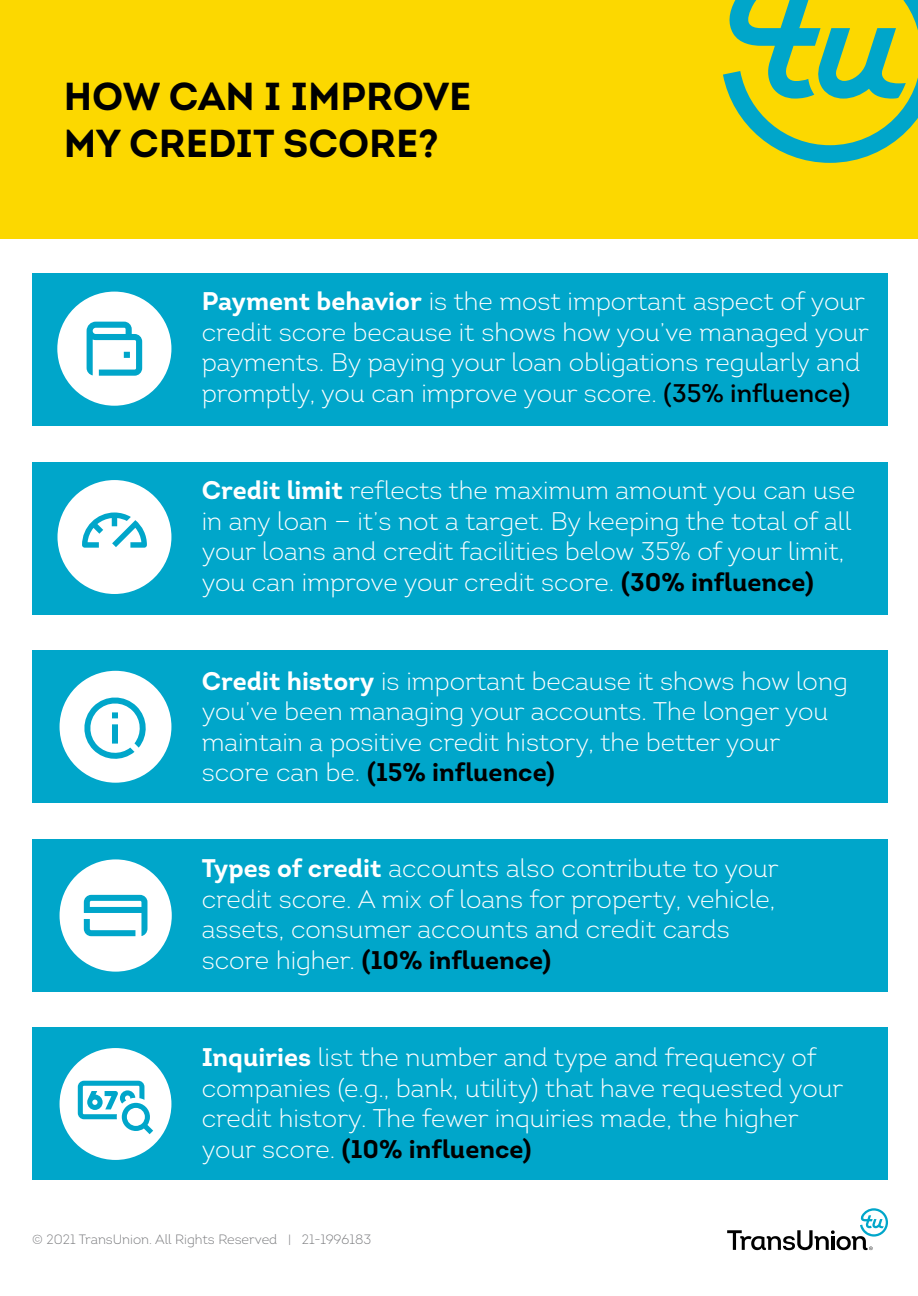
<style>
.page{position:relative;width:918px;height:1296px;background:#fff}
.page>*{position:absolute;margin:0;border:0;box-sizing:border-box;transform-origin:0 0}
.t1{font:39px/46.8px "Intro Bold Caps";color:#000}
.t2{font:300 25.5px/30.6px "Intro";color:#fff}
.t3{font:300 13.5px "Intro";color:#77787b}
.s1{font-weight:700}
.s2{font-weight:600;color:#000}
.s3{font-weight:700;color:#000}
</style>
<div class="page">
<div style="left:32px;top:273px;width:856px;height:153px;background:#00a6ca"></div>
<div style="left:57px;top:292px;width:114px;height:114px;background:#fff;border-radius:50%"></div>
<svg style="left:87px;top:322px;width:55px;height:54px"></svg>
<div style="left:32px;top:462px;width:856px;height:153px;background:#00a6ca"></div>
<div style="left:58px;top:480px;width:113px;height:114px;background:#fff;border-radius:50%"></div>
<svg style="left:82px;top:513px;width:65px;height:35px"></svg>
<div style="left:32px;top:839px;width:856px;height:153px;background:#00a6ca"></div>
<div style="left:60px;top:859px;width:112px;height:113px;background:#fff;border-radius:50%"></div>
<svg style="left:84px;top:895px;width:63px;height:41px"></svg>
<div style="left:32px;top:650px;width:856px;height:153px;background:#00a6ca"></div>
<div style="left:60px;top:671px;width:111px;height:112px;background:#fff;border-radius:50%"></div>
<svg style="left:84px;top:697px;width:62px;height:62px"></svg>
<div style="left:32px;top:1028px;width:856px;height:152px;background:#00a6ca"></div>
<div style="left:60px;top:1048px;width:111px;height:112px;background:#fff;border-radius:50%"></div>
<svg style="left:78px;top:1081px;width:75px;height:53px"></svg>
<div style="left:0;top:0;width:918px;height:238px;background:#fcd800"></div>
<svg style="left:727px;top:1208px;width:161px;height:43px"></svg>
<svg style="left:723px;top:0;width:195px;height:163px"></svg>
<h1 class="t1" style="left:64px;top:73px;width:409px">HOW CAN I IMPROVE<br>MY CREDIT SCORE?</h1>
<p class="t2" style="left:202px;top:286px;width:669px"><span class="s1">Payment behavior</span> is the most important aspect of your credit score because it shows how you’ve managed your payments. By paying your loan obligations regularly and promptly, you can improve your score. <span class="s2">(35% influence)</span></p>
<p class="t2" style="left:202px;top:475px;width:655px"><span class="s1">Credit limit</span> reflects the maximum amount you can use in any loan — it’s not a target. By keeping the total of all your loans and credit facilities below 35% of your limit, you can improve your credit score. <span class="s3">(30% influence)</span></p>
<p class="t2" style="left:202px;top:665px;width:647px"><span class="s1">Credit history</span> is important because it shows how long you’ve been managing your accounts. The longer you maintain a positive credit history, the better your score can be. <span class="s3">(15% influence)</span></p>
<p class="t2" style="left:202px;top:853px;width:579px"><span class="s1">Types of credit</span> accounts also contribute to your credit score. A mix of loans for property, vehicle, assets, consumer accounts and credit cards score higher. <span class="s3">(10% influence)</span></p>
<p class="t2" style="left:202px;top:1042px;width:643px"><span class="s1">Inquiries</span> list the number and type and frequency of companies (e.g., bank, utility) that have requested your credit history. The fewer inquiries made, the higher your score. <span class="s3">(10% influence)</span></p>
<p class="t3" style="left:32px;top:1231px;width:341px">© 2021 TransUnion. All Rights Reserved | 21-1996183</p>
</div>
